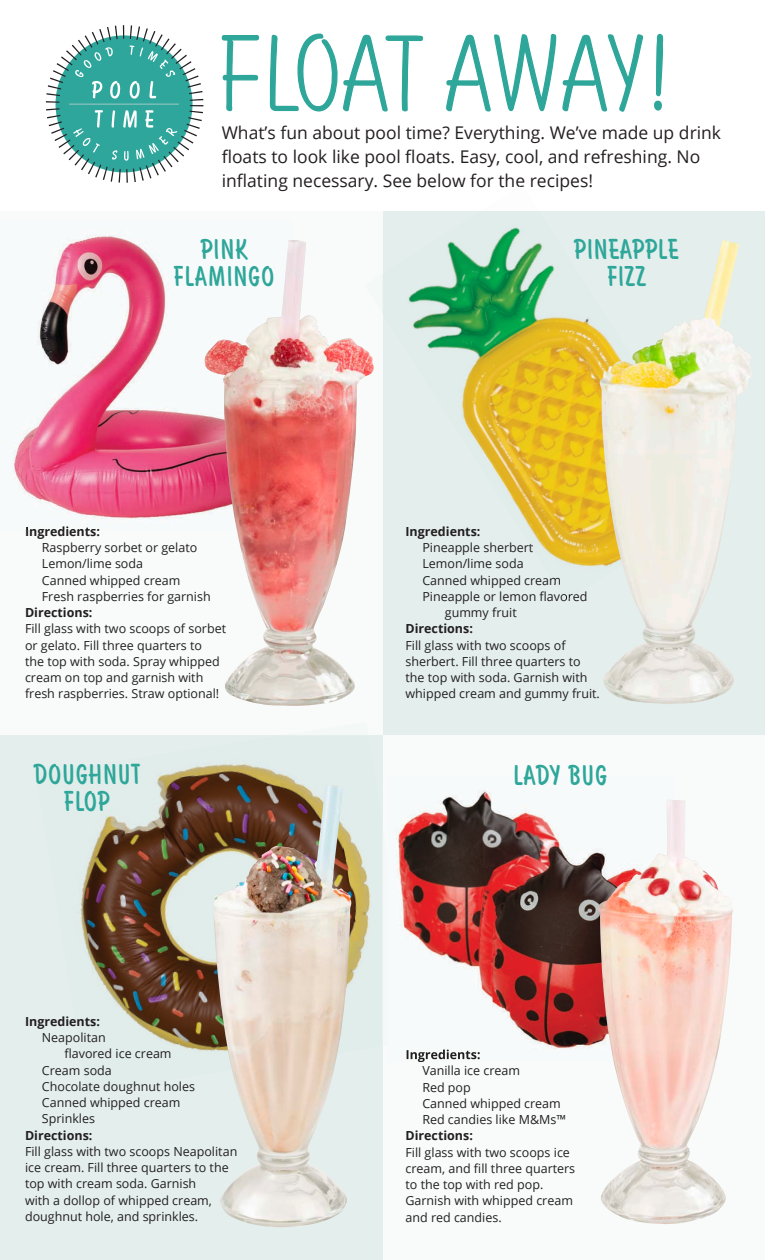
<style>
.page{position:relative;width:765px;height:1260px;background:#fff}
.page>*{position:absolute;margin:0;border:0;box-sizing:border-box;transform-origin:0 0}
.t1{font:italic 700 30px/26.2px "Balloon URW";color:#2ea699;text-align:center;scale:.96 1}
.t2{font:17.5px/23.8px "Open Sans";color:#231f20}
.t3{font:12.5px/16.2px "Open Sans";color:#231f20}
.t4{font:700 12.5px "Open Sans";color:#231f20}
</style>
<div class="page">
<div style="left:382px;top:211px;width:383px;height:524px;background:#e4efed"></div>
<div style="left:0;top:211px;width:382px;height:524px;background:#f8fbfa"></div>
<div style="left:382px;top:735px;width:383px;height:525px;background:#f8fbfa"></div>
<div style="left:0;top:735px;width:382px;height:525px;background:#e4efed"></div>
<svg style="left:46px;top:25px;width:157px;height:158px"></svg>
<img style="left:13px;top:236px;width:191px;height:294px">
<img style="left:26px;top:526px;width:73px;height:4px">
<img style="left:396px;top:791px;width:202px;height:268px">
<img style="left:407px;top:1050px;width:73px;height:11px">
<img style="left:382px;top:824px;width:1px;height:222px">
<img style="left:79px;top:764px;width:224px;height:203px">
<img style="left:351px;top:837px;width:19px;height:130px">
<img style="left:93px;top:967px;width:265px;height:84px">
<img style="left:396px;top:854px;width:21px;height:192px">
<img style="left:213px;top:785px;width:138px;height:442px">
<img style="left:598px;top:800px;width:135px;height:424px">
<img style="left:204px;top:240px;width:170px;height:466px">
<img style="left:382px;top:211px;width:341px;height:380px">
<img style="left:365px;top:274px;width:9px;height:39px">
<svg style="left:529px;top:543px;width:4px;height:7px"></svg>
<svg style="left:549px;top:575px;width:11px;height:13px"></svg>
<img style="left:562px;top:594px;width:14px;height:7px">
<img style="left:599px;top:280px;width:153px;height:424px">
<svg style="left:221px;top:35px;width:39px;height:77px"></svg>
<svg style="left:269px;top:33px;width:155px;height:79px"></svg>
<svg style="left:446px;top:33px;width:198px;height:79px"></svg>
<svg style="left:654px;top:33px;width:10px;height:78px"></svg>
<h2 class="t2" style="left:222px;top:121px;width:501px">What’s fun about pool time? Everything. We’ve made up drink floats to look like pool floats. Easy, cool, and refreshing. No inflating necessary. See below for the recipes!</h2>
<h1 class="t1" style="left:175px;top:236px;width:116px">PINK<br>FLAMINGO</h1>
<p class="t4" style="left:25px;top:523px;width:76px">Ingredients:</p>
<p class="t3" style="left:42px;top:539px;width:170px">Raspberry sorbet or gelato<br>Lemon/lime soda<br>Canned whipped cream<br>Fresh raspberries for garnish</p>
<p class="t4" style="left:25px;top:604px;width:69px">Directions:</p>
<p class="t3" style="left:25px;top:620px;width:203px">Fill glass with two scoops of sorbet or gelato. Fill three quarters to<br>the top with soda. Spray whipped cream on top and garnish with fresh raspberries. Straw optional!</p>
<h1 class="t1" style="left:576px;top:236px;width:120px">PINEAPPLE<br>FIZZ</h1>
<p class="t4" style="left:405px;top:523px;width:76px">Ingredients:</p>
<p class="t3" style="left:422px;top:539px;width:113px">Pineapple sherbert</p>
<p class="t3" style="left:422px;top:555px;width:103px">Lemon/lime soda</p>
<p class="t3" style="left:422px;top:572px;width:140px">Canned whipped cream</p>
<p class="t3" style="left:422px;top:588px;width:167px">Pineapple or lemon flavored</p>
<p class="t3" style="left:445px;top:604px;width:73px">gummy fruit</p>
<p class="t4" style="left:405px;top:620px;width:69px">Directions:</p>
<p class="t3" style="left:405px;top:637px;width:196px">Fill glass with two scoops of sherbert. Fill three quarters to the top with soda. Garnish with whipped cream and gummy fruit.</p>
<h1 class="t1" style="left:35px;top:762px;width:113px">DOUGHNUT<br>FLOP</h1>
<h1 class="t1" style="left:514px;top:763px;width:110px">LADY BUG</h1>
<p class="t4" style="left:25px;top:1013px;width:76px">Ingredients:</p>
<p class="t3" style="left:42px;top:1029px;width:65px">Neapolitan</p>
<p class="t3" style="left:64px;top:1045px;width:109px">flavored ice cream</p>
<p class="t3" style="left:42px;top:1062px;width:71px">Cream soda</p>
<p class="t3" style="left:42px;top:1078px;width:155px">Chocolate doughnut holes</p>
<p class="t3" style="left:42px;top:1094px;width:140px">Canned whipped cream</p>
<p class="t3" style="left:42px;top:1110px;width:55px">Sprinkles</p>
<p class="t4" style="left:25px;top:1126px;width:69px">Directions:</p>
<p class="t3" style="left:25px;top:1143px;width:214px">Fill glass with two scoops Neapolitan ice cream. Fill three quarters to the top with cream soda. Garnish<br>with a dollop of whipped cream, doughnut hole, and sprinkles.</p>
<p class="t3" style="left:422px;top:1062px;width:145px">Vanilla ice cream<br>Red pop<br>Canned whipped cream<br>Red candies like M&amp;Ms™</p>
<p class="t4" style="left:405px;top:1127px;width:69px">Directions:</p>
<p class="t3" style="left:405px;top:1144px;width:171px">Fill glass with two scoops ice cream, and fill three quarters to the top with red pop.<br>Garnish with whipped cream and red candies.</p>
</div>
